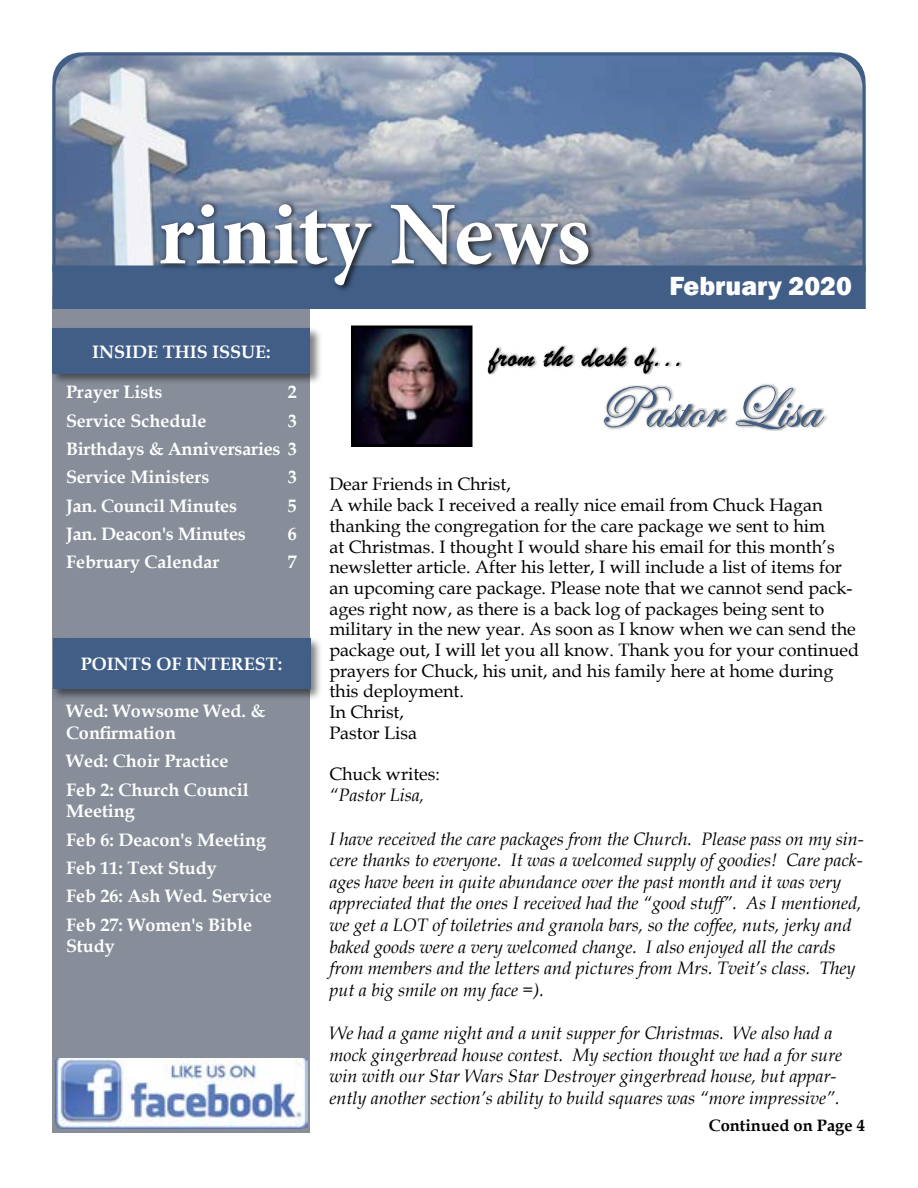
<style>
.page{position:relative;width:918px;height:1188px;background:#fff}
.page>*{position:absolute;margin:0;border:0;box-sizing:border-box;transform-origin:0 0}
.t1{font:700 90px "Minion Pro";color:#fff}
.t2{font:60px "Edwardian Script ITC";color:#415e87}
.t3{font:30px "Brush Script";letter-spacing:.02em;color:#000}
.t4{font:800 27px "Franklin Gothic";color:#fff}
.t5{font:italic 18px/21.6px "Book Antiqua";color:#000}
.t6{font:18px/20.7px "Book Antiqua";color:#000}
.t7{font:700 18px/28.3px "Book Antiqua";color:#fff}
.t8{font:700 16.5px "Book Antiqua";color:#000}
</style>
<div class="page">
<img style="left:355px;top:330px;width:113px;height:113px">
<div style="left:351px;top:326px;width:121px;height:121px;border:3px solid #000"></div>
<div style="left:52px;top:296px;width:258px;height:837px;background:#878e99"></div>
<div style="left:50px;top:326px;width:272px;height:59px;background:#000;opacity:.5"></div>
<div style="left:52px;top:328px;width:258px;height:46px;background:#415e87"></div>
<div style="left:50px;top:637px;width:272px;height:64px;background:#000;opacity:.5"></div>
<div style="left:53px;top:639px;width:258px;height:50px;background:#415e87"></div>
<img style="left:56px;top:1059px;width:252px;height:70px">
<div style="left:487px;top:345px;width:341px;height:86px;background:#000;opacity:.39"></div>
<svg style="left:52px;top:52px;width:814px;height:214px;background:#8b9ab2"></svg>
<div style="left:52px;top:266px;width:814px;height:43px;background:#415e87"></div>
<div style="left:157px;top:199px;width:439px;height:93px;background:#000;opacity:.75"></div>
<h1 class="t1" style="left:158px;top:171px;width:434px">rinity News</h1>
<h3 class="t4" style="left:669px;top:269px;width:184px">February 2020</h3>
<h3 class="t4" style="left:693px;top:269px;width:90px">August</h3>
<h3 class="t4" style="left:820px;top:269px;width:33px">14</h3>
<p class="t7" style="left:92px;top:337px;width:180px">INSIDE THIS ISSUE:</p>
<p class="t7" style="left:66px;top:378px;width:98px">Prayer Lists</p>
<p class="t7" style="left:288px;top:378px;width:10px">2</p>
<p class="t7" style="left:66px;top:406px;width:142px">Service Schedule</p>
<p class="t7" style="left:66px;top:406px;width:232px;text-align:justify;text-indent:222px">3<br>Birthdays &amp; Anniversaries 3<br>Service Ministers</p>
<p class="t7" style="left:288px;top:463px;width:10px">3</p>
<p class="t7" style="left:66px;top:491px;width:173px">Jan. Council Minutes</p>
<p class="t7" style="left:288px;top:491px;width:10px">5</p>
<p class="t7" style="left:66px;top:520px;width:181px">Jan. Deacon's Minutes</p>
<p class="t7" style="left:288px;top:520px;width:10px">6</p>
<p class="t7" style="left:66px;top:548px;width:155px">February Calendar</p>
<p class="t7" style="left:288px;top:548px;width:10px">7</p>
<p class="t7" style="left:81px;top:650px;width:203px">POINTS OF INTEREST:</p>
<p class="t7" style="left:66px;top:700px;width:201px;line-height:21.6px">Wed: Wowsome Wed. &amp;<br>Confirmation</p>
<p class="t7" style="left:66px;top:747px;width:184px">Wed: Choir Practice<br>Feb 2: Church Council</p>
<p class="t7" style="left:66px;top:797px;width:207px">Meeting<br>Feb 6: Deacon's Meeting<br>Feb 11: Text Study<br>Feb 26: Ash Wed. Service<br>Feb 27: Women's Bible</p>
<p class="t7" style="left:66px;top:932px;width:50px">Study</p>
<h3 class="t3" style="left:490px;top:338px;width:197px">from the desk of...</h3>
<h2 class="t2" style="left:598px;top:375px;width:223px">Pastor Lisa</h2>
<p class="t6" style="left:329px;top:474px;width:531px">Dear Friends in Christ,<br>A while back I received a really nice email from Chuck Hagan thanking the congregation for the care package we sent to him<br>at Christmas. I thought I would share his email for this month’s newsletter article. After his letter, I will include a list of items for an upcoming care package. Please note that we cannot send pack&shy;ages right now, as there is a back log of packages being sent to military in the new year. As soon as I know when we can send the package out, I will let you all know. Thank you for your continued prayers for Chuck, his unit, and his family here at home during this deployment.<br>In Christ,<br>Pastor Lisa</p>
<p class="t6" style="left:329px;top:763px;width:112px">Chuck writes:</p>
<p class="t5" style="left:329px;top:784px;width:96px">“Pastor Lisa,</p>
<p class="t5" style="left:329px;top:827px;width:536px">I have received the care packages from the Church. Please pass on my sin&shy;cere thanks to everyone. It was a welcomed supply of goodies! Care pack&shy;ages have been in quite abundance over the past month and it was very appreciated that the ones I received had the “good stuff”. As I mentioned, we get a LOT of toiletries and granola bars, so the coffee, nuts, jerky and baked goods were a very welcomed change. I also enjoyed all the cards from members and the letters and pictures from Mrs. Tveit’s class. They put a big smile on my face =).</p>
<p class="t5" style="left:329px;top:1022px;width:514px">We had a game night and a unit supper for Christmas. We also had a mock gingerbread house contest. My section thought we had a for sure win with our Star Wars Star Destroyer gingerbread house, but appar&shy;ently another section’s ability to build squares was “more impressive”.</p>
<p class="t8" style="left:709px;top:1114px;width:158px">Continued on Page 4</p>
</div>
